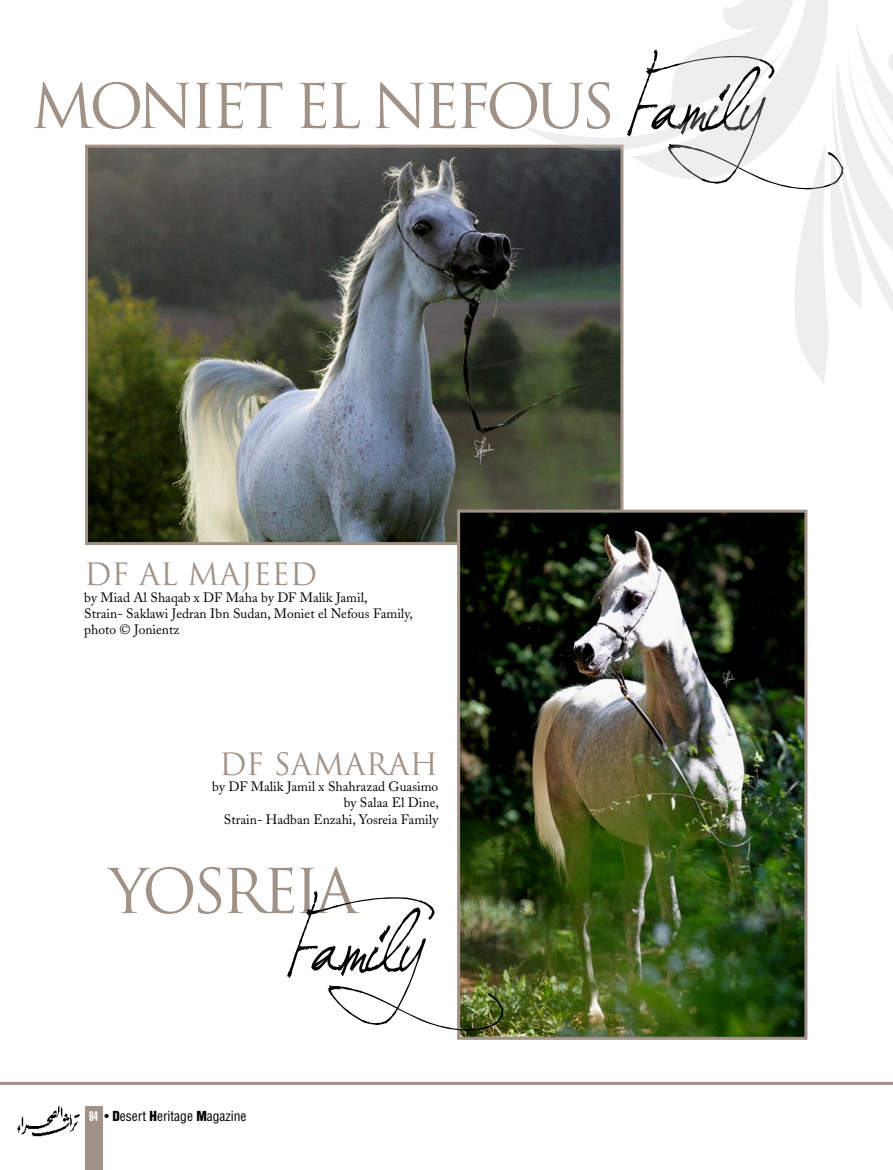
<style>
.page{position:relative;width:893px;height:1170px;background:#fff}
.page>*{position:absolute;margin:0;border:0;box-sizing:border-box;transform-origin:0 0}
.t1{font:108px "Jellyka Bees Antique Handwriting";color:#000}
.t2{font:60px "Trajan Pro";letter-spacing:-.08em;color:#a19288}
.t3{font:30px "Trajan Pro";color:#a19288}
.t4{font:13.5px/16.2px "Adobe Caslon";color:#000}
.t5{font:condensed 13.5px "Helvetica";color:#000}
.s1{font-family:"Jellyka Bees Antique Handwriting";font-size:108px;color:#000}
.s2{font-weight:900;font-stretch:extra-condensed;color:#fff}
.s3{font-weight:900}
</style>
<div class="page">
<img style="left:89px;top:149px;width:530px;height:392px">
<div style="left:85px;top:145px;width:538px;height:400px;border:3px solid #a19288"></div>
<img style="left:461px;top:513px;width:342px;height:522px">
<div style="left:457px;top:509px;width:350px;height:530px;border:3px solid #a19288"></div>
<hr style="left:0;top:1081px;width:893px;height:3px;background:#a19288">
<svg style="left:519px;top:0;width:374px;height:441px"></svg>
<div style="left:85px;top:1106px;width:17px;height:63px;background:#a19288"></div>
<img style="left:17px;top:1105px;width:63px;height:32px">
<h2 class="t2" style="left:31px;top:68px;width:886px">MONIET EL NEFOUS <span class="s1">Family</span></h2>
<h3 class="t3" style="left:84px;top:555px;width:234px">DF AL MAJEED</h3>
<p class="t4" style="left:84px;top:589px;width:330px">by Miad Al Shaqab x DF Maha by DF Malik Jamil,<br>Strain- Saklawi Jedran Ibn Sudan, Moniet el Nefous Family, photo © Jonientz</p>
<h3 class="t3" style="left:219px;top:745px;width:221px">DF SAMARAH</h3>
<p class="t4" style="left:212px;top:778px;width:228px;text-align:right">by DF Malik Jamil x Shahrazad Guasimo by Salaa El Dine,<br>Strain- Hadban Enzahi, Yosreia Family</p>
<h2 class="t2" style="left:109px;top:853px;width:250px">YOSREIA</h2>
<h1 class="t1" style="left:285px;top:868px;width:292px">Family</h1>
<p class="t5" style="left:89px;top:1107px;width:159px"><span class="s2">94</span> • <span class="s3">D</span>esert <span class="s3">H</span>eritage <span class="s3">M</span>agazine</p>
</div>
